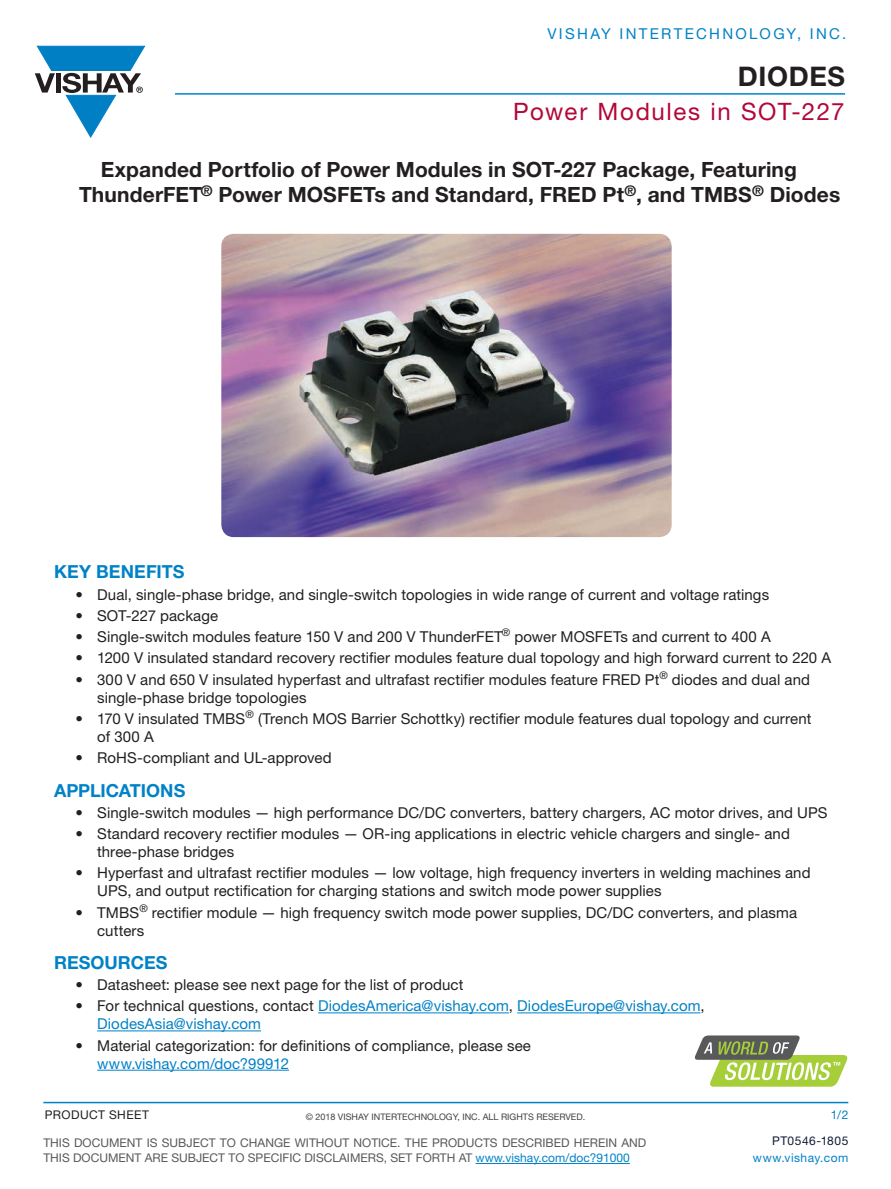
<style>
.page{position:relative;width:891px;height:1189px;background:#fff}
.page>*{position:absolute;margin:0;border:0;box-sizing:border-box;transform-origin:0 0}
.t1{font:700 27px "Helvetica Neue LT Std";letter-spacing:.025em;color:#231f20}
.t2{font:24px "Helvetica Neue LT Std";letter-spacing:.065em;color:#b30739}
.t3{font:700 21px/25.5px "Helvetica Neue LT Std";letter-spacing:.005em;color:#231f20}
.t4{font:700 18px "Helvetica Neue LT Std";color:#0082c7}
.t5{font:15px/18px "Helvetica Neue LT Std";letter-spacing:.005em;color:#231f20}
.t6{font:15px/18px "Helvetica Neue LT Std";letter-spacing:.005em;color:#0082c7}
.t7{font:15px "Helvetica Neue LT Std";letter-spacing:.155em;color:#0082c7}
.t8{font:12px/15px "Helvetica Neue LT Std";color:#58595b}
.t9{font:12px "Helvetica Neue LT Std";letter-spacing:.04em;color:#0082c7}
.t10{font:12px "Helvetica Neue LT Std";color:#231f20}
.t11{font:12px "Helvetica Neue LT Std";letter-spacing:.045em;color:#121c34}
.t12{font:9px "Helvetica Neue LT Std";color:#414142}
.s1{color:#231f20}
.s2{color:#0082c7}
</style>
<div class="page">
<hr style="left:318px;top:1012px;width:191px;height:1px;background:#0082c7">
<hr style="left:517px;top:1012px;width:183px;height:1px;background:#0082c7">
<hr style="left:97px;top:1030px;width:164px;height:1px;background:#0082c7">
<hr style="left:97px;top:1069px;width:192px;height:1px;background:#0082c7">
<hr style="left:175px;top:93px;width:670px;height:2px;background:#0082c7">
<svg style="left:35px;top:46px;width:110px;height:91px"></svg>
<hr style="left:43px;top:1101px;width:805px;height:1px;background:#0082c7">
<hr style="left:476px;top:1162px;width:154px;height:1px;background:#0082c7">
<svg style="left:695px;top:1035px;width:152px;height:51px"></svg>
<img style="left:221px;top:234px;width:451px;height:303px">
<p class="t7" style="left:547px;top:25px;width:300px">VISHAY INTERTECHNOLOGY, INC.</p>
<h1 class="t1" style="left:738px;top:60px;width:109px">DIODES</h1>
<h2 class="t2" style="left:513px;top:97px;width:333px">Power Modules in SOT-227</h2>
<h3 class="t3" style="left:79px;top:156px;width:763px;text-indent:22px">Expanded Portfolio of Power Modules in SOT-227 Package, Featuring<br>ThunderFET<sup>®</sup> Power MOSFETs and Standard, FRED Pt<sup>®</sup>, and TMBS<sup>®</sup> Diodes</h3>
<p class="t4" style="left:54px;top:560px;width:132px">KEY BENEFITS</p>
<p class="t5" style="left:76px;top:585px;width:695px">• Dual, single-phase bridge, and single-switch topologies in wide range of current and voltage ratings</p>
<p class="t5" style="left:76px;top:606px;width:144px">• SOT-227 package</p>
<p class="t5" style="left:76px;top:627px;width:697px">• Single-switch modules feature 150 V and 200 V ThunderFET<sup>®</sup> power MOSFETs and current to 400 A</p>
<p class="t5" style="left:76px;top:648px;width:757px">• 1200 V insulated standard recovery rectifier modules feature dual topology and high forward current to 220 A</p>
<p class="t5" style="left:97px;top:670px;width:714px;text-indent:-22px">• 300 V and 650 V insulated hyperfast and ultrafast rectifier modules feature FRED Pt<sup>®</sup> diodes and dual and single-phase bridge topologies</p>
<p class="t5" style="left:97px;top:709px;width:716px;text-indent:-22px">• 170 V insulated TMBS<sup>®</sup> (Trench MOS Barrier Schottky) rectifier module features dual topology and current of 300 A</p>
<p class="t5" style="left:76px;top:748px;width:258px">• RoHS-compliant and UL-approved</p>
<p class="t4" style="left:54px;top:778px;width:133px">APPLICATIONS</p>
<p class="t5" style="left:76px;top:803px;width:753px">• Single-switch modules — high performance DC/DC converters, battery chargers, AC motor drives, and UPS</p>
<p class="t5" style="left:97px;top:824px;width:694px;text-indent:-22px">• Standard recovery rectifier modules — OR-ing applications in electric vehicle chargers and single- and three-phase bridges</p>
<p class="t5" style="left:97px;top:863px;width:715px;text-indent:-22px">• Hyperfast and ultrafast rectifier modules — low voltage, high frequency inverters in welding machines and<br>UPS, and output rectification for charging stations and switch mode power supplies</p>
<p class="t5" style="left:97px;top:902px;width:701px;text-indent:-22px">• TMBS<sup>®</sup> rectifier module — high frequency switch mode power supplies, DC/DC converters, and plasma cutters</p>
<p class="t4" style="left:54px;top:951px;width:115px">RESOURCES</p>
<p class="t5" style="left:76px;top:975px;width:389px">• Datasheet: please see next page for the list of product</p>
<p class="t6" style="left:97px;top:996px;width:609px;text-indent:-22px"><span class="s1">• For technical questions, contact</span> DiodesAmerica@vishay.com<span class="s1">,</span> DiodesEurope@vishay.com<span class="s1">,<br></span>DiodesAsia@vishay.com</p>
<p class="t5" style="left:76px;top:1035px;width:457px">• Material categorization: for definitions of compliance, please see</p>
<p class="t6" style="left:97px;top:1053px;width:193px">www.vishay.com/doc?99912</p>
<p class="t10" style="left:45px;top:1107px;width:18px">Product</p>
<p class="t10" style="left:109px;top:1107px;width:17px">Sheet</p>
<p class="t12" style="left:306px;top:1111px;width:281px">© 2018 VISHAY INTERTECHNOLOGY, INC. ALL RIGHTS RESERVED.</p>
<p class="t9" style="left:831px;top:1106px;width:19px">1/2</p>
<p class="t8" style="left:43px;top:1134px;width:604px">THIS DOCUMENT IS SUBJECT TO CHANGE WITHOUT NOTICE. THE PRODUCTS DESCRIBED HEREIN AND<br>THIS DOCUMENT ARE SUBJECT TO SPECIFIC DISCLAIMERS, SET FORTH AT <span class="s2">www.vishay.com/doc?91000</span></p>
<p class="t11" style="left:772px;top:1133px;width:78px">PT0546-1805</p>
<p class="t9" style="left:753px;top:1150px;width:97px">www.vishay.com</p>
</div>
